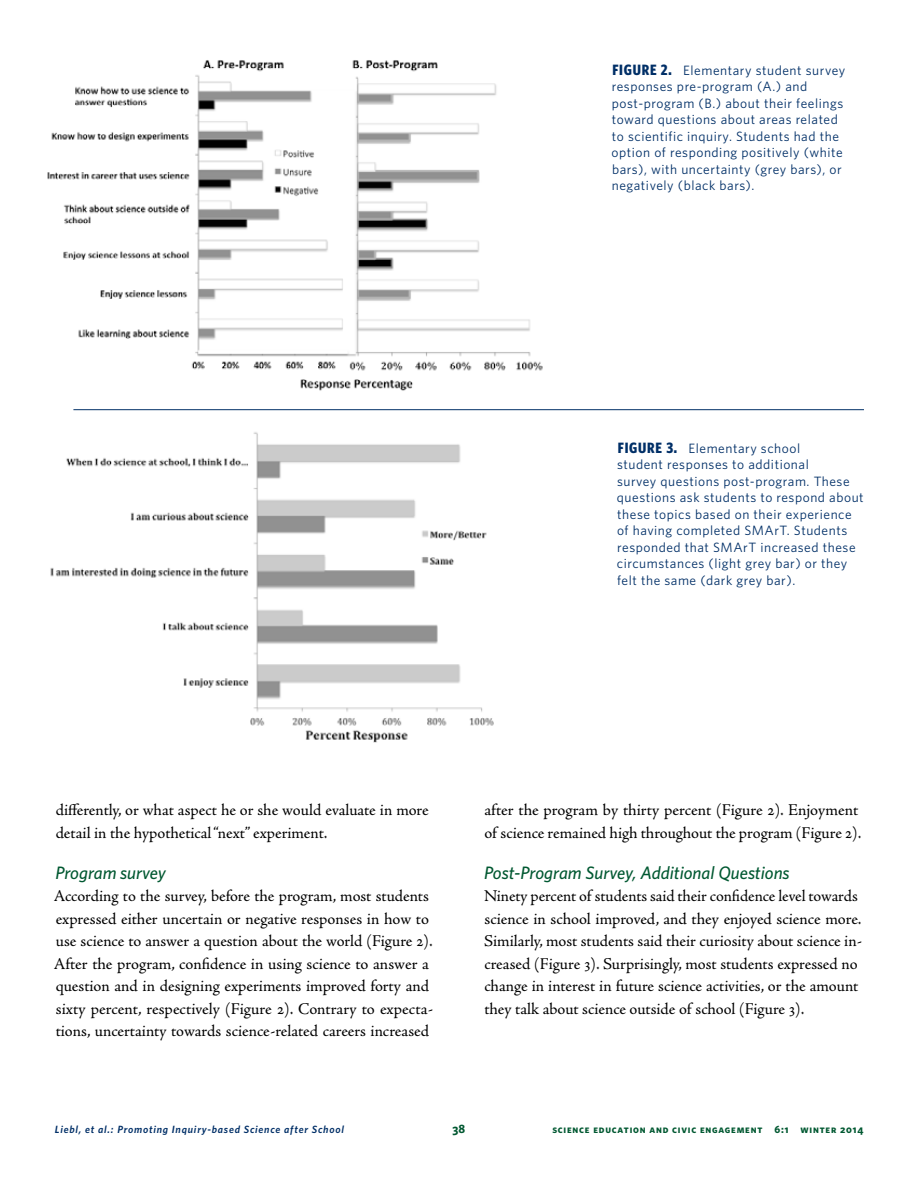
<style>
.page{position:relative;width:918px;height:1188px;background:#fff}
.page>*{position:absolute;margin:0;border:0;box-sizing:border-box;transform-origin:0 0}
.t1{font:italic 500 18px "Whitney";color:#005831}
.t2{font:16.5px/22.5px "Adobe Jenson Pro";letter-spacing:-.005em;color:#000}
.t3{font:13.5px/16.5px "Whitney";letter-spacing:.04em;color:#002f67}
.t4{font:700 12.15px "Whitney";color:#005831}
.t5{font:italic 600 10.5px "Whitney";letter-spacing:.075em;color:#002f67}
.t6{font:700 10.5px "Whitney";letter-spacing:.075em;color:#005831}
.s1{font-family:"Whitney Condensed";font-weight:700;font-size:15px}
</style>
<div class="page">
<img style="left:47px;top:60px;width:502px;height:351px">
<img style="left:50px;top:432px;width:444px;height:311px">
<hr style="left:73px;top:409px;width:791px;height:1px;background:#002f67">
<p class="t3" style="left:612px;top:62px;width:235px"><span class="s1">FIGURE 2.</span> Elementary student survey responses pre-program (A.) and post-program (B.) about their feelings toward questions about areas related to scientific inquiry. Students had the option of responding positively (white bars), with uncertainty (grey bars), or negatively (black bars).</p>
<p class="t3" style="left:617px;top:440px;width:248px"><span class="s1">FIGURE 3.</span> Elementary school<br>student responses to additional<br>survey questions post-program. These questions ask students to respond about these topics based on their experience of having completed SMArT. Students responded that SMArT increased these circumstances (light grey bar) or they felt the same (dark grey bar).</p>
<p class="t2" style="left:56px;top:799px;width:375px">differently, or what aspect he or she would evaluate in more detail in the hypothetical “next” experiment.</p>
<p class="t1" style="left:55px;top:861px;width:112px">Program survey</p>
<p class="t2" style="left:54px;top:885px;width:381px">According to the survey, before the program, most students expressed either uncertain or negative responses in how to use science to answer a question about the world (Figure 2).<br>After the program, confidence in using science to answer a question and in designing experiments improved forty and sixty percent, respectively (Figure 2). Contrary to expecta&shy;tions, uncertainty towards science-related careers increased</p>
<p class="t2" style="left:484px;top:799px;width:379px">after the program by thirty percent (Figure 2). Enjoyment of science remained high throughout the program (Figure 2).</p>
<p class="t1" style="left:484px;top:861px;width:307px">Post-Program Survey, Additional Questions</p>
<p class="t2" style="left:484px;top:885px;width:380px">Ninety percent of students said their confidence level towards science in school improved, and they enjoyed science more.<br>Similarly, most students said their curiosity about science in&shy;creased (Figure 3). Surprisingly, most students expressed no change in interest in future science activities, or the amount they talk about science outside of school (Figure 3).</p>
<p class="t5" style="left:55px;top:1122px;width:291px">Liebl, et al.: Promoting Inquiry-based Science after School</p>
<p class="t4" style="left:453px;top:1120px;width:14px">38</p>
<p class="t6" style="left:552px;top:1122px;width:313px">science education and civic engagement 6:1 winter 2014</p>
</div>
